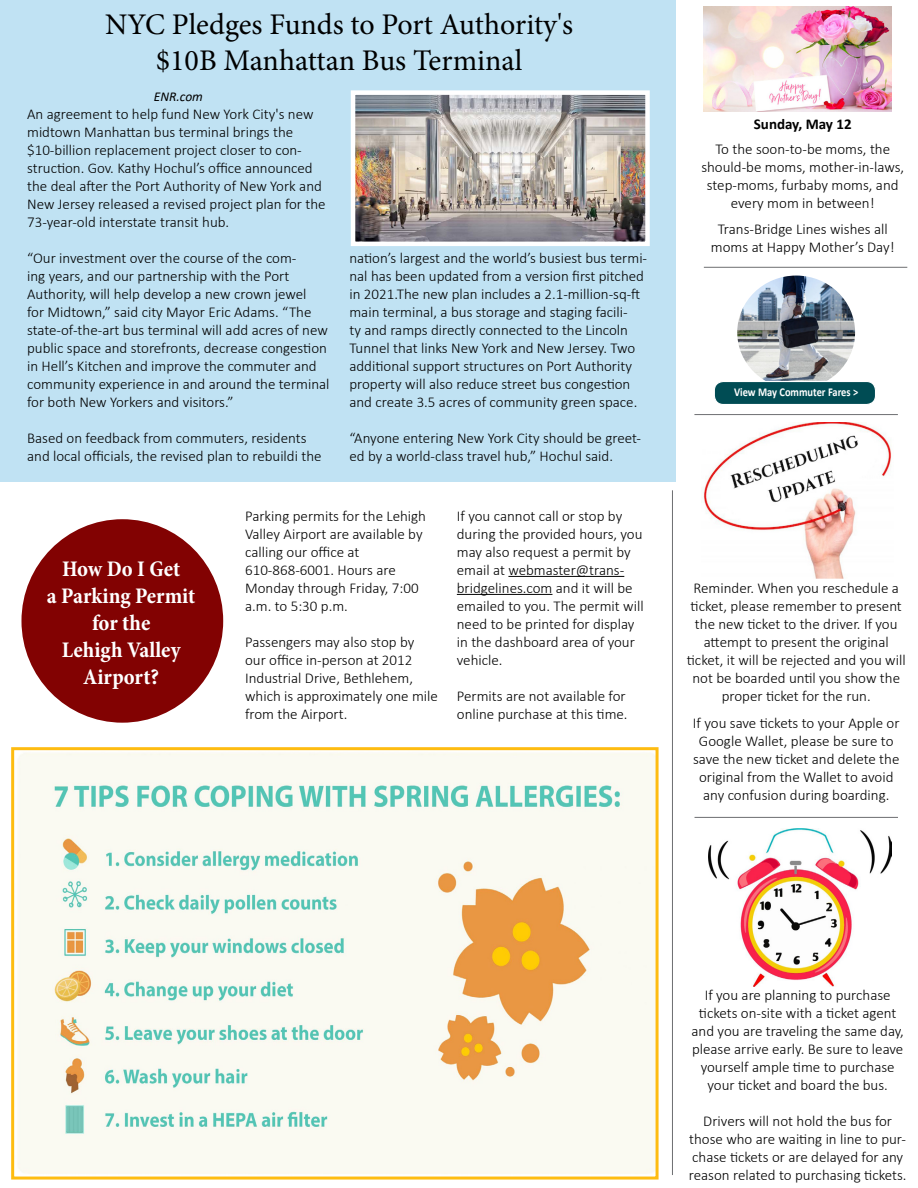
<style>
.page{position:relative;width:918px;height:1188px;background:#fff}
.page>*{position:absolute;margin:0;border:0;box-sizing:border-box;transform-origin:0 0}
.t1{font:30px/36px "Minion Pro";letter-spacing:-.005em;color:#000;text-align:center}
.t2{font:700 condensed 22.5px/27px "Minion Pro";color:#fff;text-align:center}
.t3{font:300 15px/18px "Calibri";color:#000}
.t4{font:700 15px "Calibri";color:#000}
.t5{font:italic 13.5px "Calibri";color:#000}
.t6{font:700 12px "Calibri";color:#fff;scale:.87 1}
</style>
<div class="page">
<hr style="left:694px;top:414px;width:204px;height:1px;background:#6d6e71">
<img style="left:737px;top:276px;width:118px;height:105px">
<img style="left:703px;top:423px;width:188px;height:155px">
<hr style="left:695px;top:817px;width:203px;height:1px;background:#6d6e71">
<div style="left:0;top:0;width:676px;height:482px;background:#c0e2f3"></div>
<img style="left:356px;top:95px;width:289px;height:146px">
<div style="left:351px;top:90px;width:299px;height:156px;border:4px solid #fff"></div>
<div style="left:714px;top:382px;width:162px;height:22px;background:#004c54;border-radius:9px"></div>
<div style="left:714px;top:381px;width:162px;height:24px;border:1px solid #fff;border-radius:9px"></div>
<div style="left:21px;top:519px;width:202px;height:204px;background:#820202;border-radius:50%"></div>
<hr style="left:508px;top:576px;width:116px;height:1px;background:#000">
<hr style="left:457px;top:594px;width:95px;height:1px;background:#000">
<hr style="left:672px;top:490px;width:1px;height:685px;background:#6d6e71">
<hr style="left:704px;top:267px;width:203px;height:1px;background:#6d6e71">
<img style="left:17px;top:752px;width:638px;height:422px">
<div style="left:11px;top:747px;width:648px;height:433px;border:3px solid #febc11"></div>
<img style="left:708px;top:828px;width:184px;height:159px">
<img style="left:704px;top:6px;width:187px;height:106px">
<h1 class="t1" style="left:105px;top:6px;width:469px">NYC Pledges Funds to Port Authority's $10B Manhattan Bus Terminal</h1>
<p class="t5" style="left:154px;top:87px;width:51px">ENR.com</p>
<p class="t3" style="left:27px;top:105px;width:300px">An agreement to help fund New York City's new midtown Manhattan bus terminal brings the $10-billion replacement project closer to con&shy;struction. Gov. Kathy Hochul’s office announced the deal after the Port Authority of New York and New Jersey released a revised project plan for the 73-year-old interstate transit hub.</p>
<p class="t3" style="left:27px;top:249px;width:304px">“Our investment over the course of the com-<br>ing years, and our partnership with the Port Authority, will help develop a new crown jewel<br>for Midtown,” said city Mayor Eric Adams. “The state-of-the-art bus terminal will add acres of new public space and storefronts, decrease congestion in Hell’s Kitchen and improve the commuter and community experience in and around the terminal for both New Yorkers and visitors.”</p>
<p class="t3" style="left:27px;top:429px;width:296px">Based on feedback from commuters, residents and local officials, the revised plan to rebuildi the</p>
<p class="t3" style="left:349px;top:249px;width:299px">nation’s largest and the world’s busiest bus termi&shy;nal has been updated from a version first pitched in 2021.The new plan includes a 2.1-million-sq-ft main terminal, a bus storage and staging facili-<br>ty and ramps directly connected to the Lincoln Tunnel that links New York and New Jersey. Two additional support structures on Port Authority property will also reduce street bus congestion and create 3.5 acres of community green space.</p>
<p class="t3" style="left:349px;top:429px;width:293px">“Anyone entering New York City should be greet&shy;ed by a world-class travel hub,” Hochul said.</p>
<h2 class="t2" style="left:47px;top:555px;width:150px">How Do I Get<br>a Parking Permit for the<br>Lehigh Valley<br>Airport?</h2>
<p class="t3" style="left:245px;top:506px;width:183px">Parking permits for the Lehigh<br>Valley Airport are available by calling our office at<br>610-868-6001. Hours are<br>Monday through Friday, 7:00 a.m. to 5:30 p.m.</p>
<p class="t3" style="left:245px;top:632px;width:194px">Passengers may also stop by our office in-person at 2012<br>Industrial Drive, Bethlehem, which is approximately one mile from the Airport.</p>
<p class="t3" style="left:457px;top:506px;width:188px">If you cannot call or stop by during the provided hours, you may also request a permit by email at webmaster@trans&shy;bridgelines.com and it will be emailed to you. The permit will need to be printed for display in the dashboard area of your vehicle.</p>
<p class="t3" style="left:457px;top:686px;width:172px">Permits are not available for online purchase at this time.</p>
<p class="t4" style="left:754px;top:113px;width:99px">Sunday, May 12</p>
<p class="t3" style="left:701px;top:140px;width:204px;text-align:center">To the soon-to-be moms, the should-be moms, mother-in-laws, step-moms, furbaby moms, and every mom in between!</p>
<p class="t3" style="left:711px;top:220px;width:185px;text-align:center">Trans-Bridge Lines wishes all moms at Happy Mother’s Day!</p>
<p class="t6" style="left:734px;top:383px;width:144px">View May Commuter Fares &gt;</p>
<p class="t3" style="left:687px;top:579px;width:220px;text-align:center">Reminder. When you reschedule a ticket, please remember to present the new ticket to the driver. If you attempt to present the original ticket, it will be rejected and you will not be boarded until you show the proper ticket for the run.</p>
<p class="t3" style="left:693px;top:714px;width:208px;text-align:center">If you save tickets to your Apple or<br>Google Wallet, please be sure to save the new ticket and delete the original from the Wallet to avoid any confusion during boarding.</p>
<p class="t3" style="left:692px;top:985px;width:214px;text-align:center">If you are planning to purchase tickets on-site with a ticket agent and you are traveling the same day, please arrive early. Be sure to leave yourself ample time to purchase your ticket and board the bus.</p>
<p class="t3" style="left:689px;top:1111px;width:219px;text-align:center">Drivers will not hold the bus for those who are waiting in line to pur&shy;chase tickets or are delayed for any reason related to purchasing tickets.</p>
</div>
